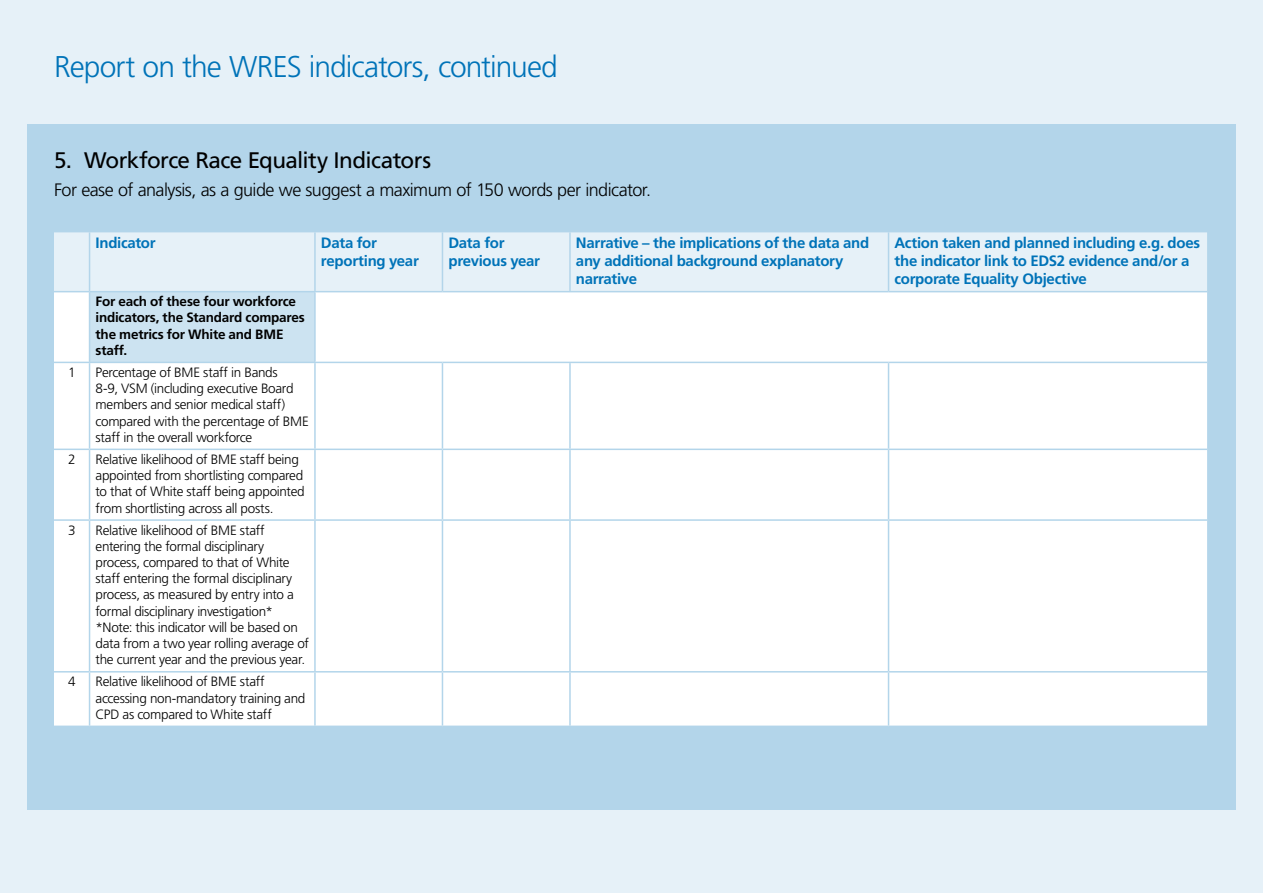
<style>
.page{position:relative;width:1263px;height:893px;background:#e6f1f8}
.page>*{position:absolute;margin:0;border:0;box-sizing:border-box;transform-origin:0 0}
.t1{font:300 30px "Frutiger LT Pro";letter-spacing:-.03em;color:#0073b8}
.t2{font:22.5px "Frutiger LT Pro";letter-spacing:-.03em;color:#000}
.t3{font:300 18px "Frutiger LT Pro";letter-spacing:-.03em;color:#000}
.t4{font:700 15px/18px "Frutiger LT Pro";letter-spacing:-.02em;color:#0073b8}
.t5{font:300 13.5px/16.2px "Frutiger LT Pro";letter-spacing:-.025em;color:#000}
.t6{font:700 13.5px/16.2px "Frutiger LT Pro";letter-spacing:-.015em;color:#000}
</style>
<div class="page">
<div style="left:27px;top:124px;width:1209px;height:685px;background:#b3d5ea"></div>
<div style="left:54px;top:232px;width:1153px;height:59px;background:#e6f1f8"></div>
<div style="left:54px;top:292px;width:1153px;height:434px;background:#fff"></div>
<div style="left:90px;top:292px;width:225px;height:70px;background:#cce3f1"></div>
<hr style="left:89px;top:232px;width:1px;height:59px;background:#b3d5ea">
<hr style="left:314px;top:232px;width:2px;height:59px;background:#b3d5ea">
<hr style="left:442px;top:232px;width:1px;height:59px;background:#b3d5ea">
<hr style="left:569px;top:232px;width:2px;height:59px;background:#b3d5ea">
<hr style="left:888px;top:232px;width:1px;height:59px;background:#b3d5ea">
<hr style="left:89px;top:292px;width:1px;height:70px;background:#b3d5ea">
<hr style="left:314px;top:292px;width:2px;height:70px;background:#b3d5ea">
<hr style="left:54px;top:362px;width:36px;height:1px;background:#b3d5ea">
<hr style="left:90px;top:362px;width:225px;height:1px;background:#b3d5ea">
<hr style="left:89px;top:363px;width:1px;height:86px;background:#b3d5ea">
<hr style="left:315px;top:362px;width:127px;height:1px;background:#b3d5ea">
<hr style="left:314px;top:363px;width:2px;height:86px;background:#b3d5ea">
<hr style="left:442px;top:362px;width:128px;height:1px;background:#b3d5ea">
<hr style="left:442px;top:363px;width:1px;height:86px;background:#b3d5ea">
<hr style="left:570px;top:362px;width:318px;height:1px;background:#b3d5ea">
<hr style="left:569px;top:363px;width:2px;height:86px;background:#b3d5ea">
<hr style="left:888px;top:362px;width:319px;height:1px;background:#b3d5ea">
<hr style="left:888px;top:363px;width:1px;height:86px;background:#b3d5ea">
<hr style="left:54px;top:449px;width:36px;height:1px;background:#b3d5ea">
<hr style="left:90px;top:449px;width:225px;height:1px;background:#b3d5ea">
<hr style="left:89px;top:450px;width:1px;height:69px;background:#b3d5ea">
<hr style="left:315px;top:449px;width:127px;height:1px;background:#b3d5ea">
<hr style="left:314px;top:450px;width:2px;height:69px;background:#b3d5ea">
<hr style="left:442px;top:449px;width:128px;height:1px;background:#b3d5ea">
<hr style="left:442px;top:450px;width:1px;height:69px;background:#b3d5ea">
<hr style="left:570px;top:449px;width:318px;height:1px;background:#b3d5ea">
<hr style="left:569px;top:450px;width:2px;height:69px;background:#b3d5ea">
<hr style="left:888px;top:449px;width:319px;height:1px;background:#b3d5ea">
<hr style="left:888px;top:450px;width:1px;height:69px;background:#b3d5ea">
<hr style="left:54px;top:519px;width:36px;height:2px;background:#b3d5ea">
<hr style="left:90px;top:519px;width:225px;height:2px;background:#b3d5ea">
<hr style="left:89px;top:521px;width:1px;height:150px;background:#b3d5ea">
<hr style="left:315px;top:519px;width:127px;height:2px;background:#b3d5ea">
<hr style="left:314px;top:521px;width:2px;height:150px;background:#b3d5ea">
<hr style="left:442px;top:519px;width:128px;height:2px;background:#b3d5ea">
<hr style="left:442px;top:521px;width:1px;height:150px;background:#b3d5ea">
<hr style="left:570px;top:519px;width:318px;height:2px;background:#b3d5ea">
<hr style="left:569px;top:521px;width:2px;height:150px;background:#b3d5ea">
<hr style="left:888px;top:519px;width:319px;height:2px;background:#b3d5ea">
<hr style="left:888px;top:521px;width:1px;height:150px;background:#b3d5ea">
<hr style="left:54px;top:671px;width:36px;height:1px;background:#b3d5ea">
<hr style="left:90px;top:671px;width:225px;height:1px;background:#b3d5ea">
<hr style="left:89px;top:672px;width:1px;height:54px;background:#b3d5ea">
<hr style="left:315px;top:671px;width:127px;height:1px;background:#b3d5ea">
<hr style="left:314px;top:672px;width:2px;height:54px;background:#b3d5ea">
<hr style="left:442px;top:671px;width:128px;height:1px;background:#b3d5ea">
<hr style="left:442px;top:672px;width:1px;height:54px;background:#b3d5ea">
<hr style="left:570px;top:671px;width:318px;height:1px;background:#b3d5ea">
<hr style="left:569px;top:672px;width:2px;height:54px;background:#b3d5ea">
<hr style="left:888px;top:671px;width:319px;height:1px;background:#b3d5ea">
<hr style="left:888px;top:672px;width:1px;height:54px;background:#b3d5ea">
<p class="t1" style="left:54px;top:49px;width:505px">Report on the WRES indicators, continued</p>
<p class="t2" style="left:54px;top:147px;width:379px">5. Workforce Race Equality Indicators</p>
<p class="t3" style="left:54px;top:179px;width:599px">For ease of analysis, as a guide we suggest a maximum of 150 words per indicator.</p>
<p class="t4" style="left:96px;top:234px;width:62px">Indicator</p>
<p class="t4" style="left:321px;top:234px;width:99px">Data for reporting year</p>
<p class="t4" style="left:448px;top:234px;width:93px">Data for previous year</p>
<p class="t4" style="left:576px;top:234px;width:295px">Narrative – the implications of the data and any additional background explanatory narrative</p>
<p class="t4" style="left:894px;top:234px;width:307px">Action taken and planned including e.g. does the indicator link to EDS2 evidence and/or a corporate Equality Objective</p>
<p class="t6" style="left:96px;top:294px;width:211px">For each of these four workforce indicators, the Standard compares the metrics for White and BME staff.</p>
<p class="t5" style="left:68px;top:364px;width:9px">1</p>
<p class="t5" style="left:96px;top:364px;width:215px">Percentage of BME staff in Bands<br>8-9, VSM (including executive Board members and senior medical staff) compared with the percentage of BME staff in the overall workforce</p>
<p class="t5" style="left:68px;top:451px;width:9px">2</p>
<p class="t5" style="left:96px;top:451px;width:211px">Relative likelihood of BME staff being appointed from shortlisting compared to that of White staff being appointed from shortlisting across all posts.</p>
<p class="t5" style="left:68px;top:522px;width:9px">3</p>
<p class="t5" style="left:96px;top:522px;width:200px">Relative likelihood of BME staff entering the formal disciplinary process, compared to that of White staff entering the formal disciplinary process, as measured by entry into a formal disciplinary investigation*</p>
<p class="t5" style="left:96px;top:619px;width:215px">*Note: this indicator will be based on data from a two year rolling average of the current year and the previous year.</p>
<p class="t5" style="left:68px;top:674px;width:9px">4</p>
<p class="t5" style="left:96px;top:674px;width:211px">Relative likelihood of BME staff accessing non-mandatory training and<br>CPD as compared to White staff</p>
</div>
